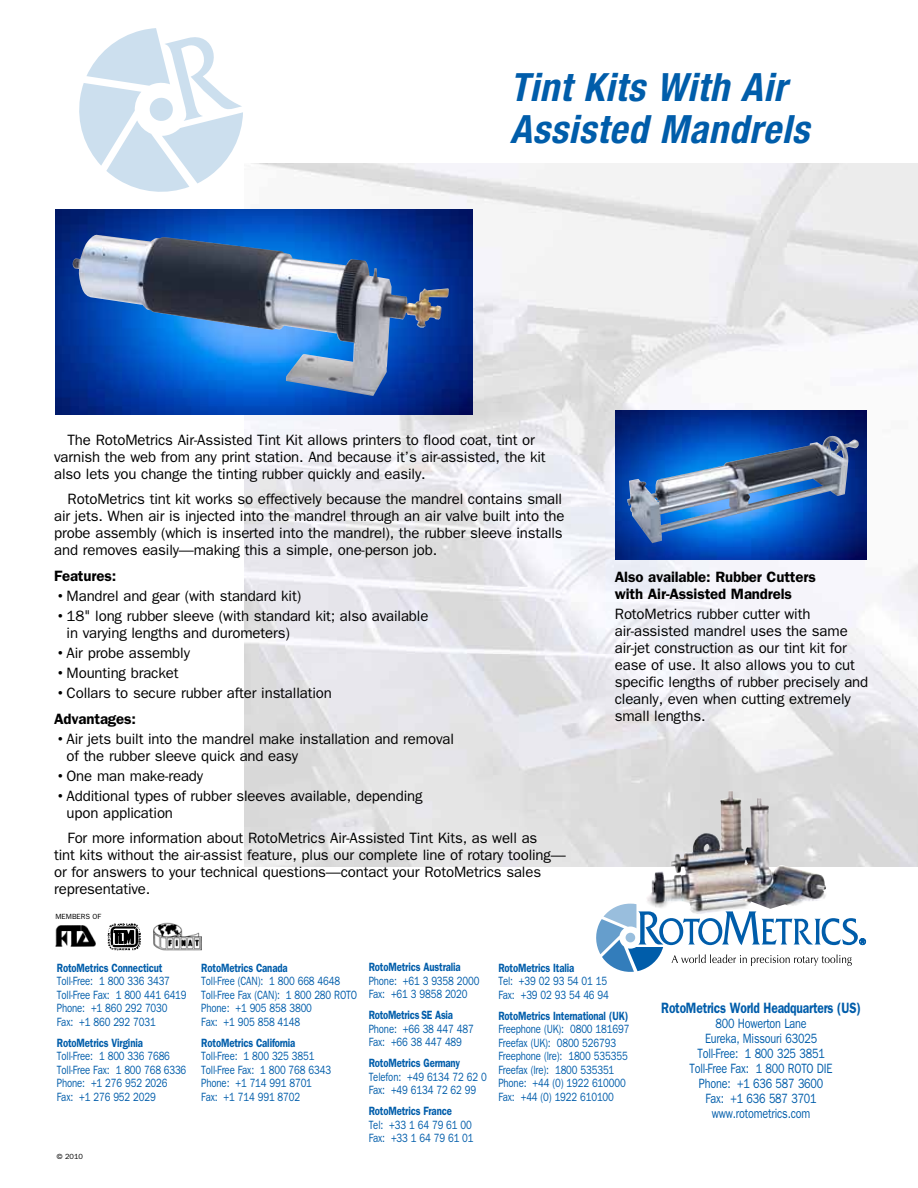
<style>
.page{position:relative;width:918px;height:1188px;background:#fff}
.page>*{position:absolute;margin:0;border:0;box-sizing:border-box;transform-origin:0 0}
.t1{font:italic 700 condensed 39px/42px "Helvetica Neue";letter-spacing:.02em;color:#005daa}
.t2{font:15px/16.8px "Franklin Gothic";letter-spacing:-.01em;color:#000}
.t3{font:600 15px/16.8px "Franklin Gothic";letter-spacing:-.01em;color:#000}
.t4{font:600 15px "Franklin Gothic";letter-spacing:-.015em;color:#005daa;scale:.8 1}
.t5{font:13.5px/15px "Franklin Gothic";letter-spacing:-.015em;color:#005daa;text-align:center;scale:.8 1}
.t6{font:12px/13.5px "Franklin Gothic";letter-spacing:-.015em;color:#005daa;scale:.8 1}
.t7{font:600 12px "Franklin Gothic";letter-spacing:-.015em;color:#005daa;scale:.8 1}
.t8{font:7.5px "Franklin Gothic";color:#000}
.s1{font-size:21px}
.s2{font-family:"Helvetica Neue"}
.s3{font-weight:600}
</style>
<div class="page">
<img style="left:55px;top:926px;width:40px;height:20px">
<img style="left:154px;top:922px;width:48px;height:29px">
<img style="left:107px;top:923px;width:34px;height:28px">
<img style="left:245px;top:163px;width:673px;height:704px">
<svg style="left:596px;top:904px;width:270px;height:68px"></svg>
<img style="left:701px;top:791px;width:29px;height:59px">
<svg style="left:79px;top:28px;width:164px;height:164px"></svg>
<img style="left:55px;top:209px;width:417px;height:205px">
<img style="left:72px;top:235px;width:377px;height:161px">
<img style="left:616px;top:410px;width:251px;height:149px">
<img style="left:627px;top:436px;width:232px;height:107px">
<h1 class="t1" style="left:510px;top:65px;width:301px">Tint Kits With Air<br>Assisted Mandrels</h1>
<p class="t2" style="left:54px;top:432px;width:493px;text-indent:14px">The RotoMetrics Air-Assisted Tint Kit allows printers to flood coat, tint or varnish the web from any print station. And because it’s air-assisted, the kit also lets you change the tinting rubber quickly and easily.</p>
<p class="t2" style="left:54px;top:491px;width:512px;text-indent:14px">RotoMetrics tint kit works so effectively because the mandrel contains small air jets. When air is injected into the mandrel through an air valve built into the probe assembly (which is inserted into the mandrel), the rubber sleeve installs and removes easily—making this a simple, one-person job.</p>
<p class="t3" style="left:54px;top:567px;width:64px">Features:</p>
<p class="t2" style="left:54px;top:587px;width:249px"><span class="s1">•</span>Mandrel and gear (with standard kit)</p>
<p class="t2" style="left:67px;top:607px;width:363px;text-indent:-12px"><span class="s1">•</span>18<span class="s2">"</span> long rubber sleeve (with standard kit; also available in varying lengths and durometers)</p>
<p class="t2" style="left:54px;top:644px;width:137px"><span class="s1">•</span>Air probe assembly</p>
<p class="t2" style="left:54px;top:665px;width:126px"><span class="s1">•</span>Mounting bracket</p>
<p class="t2" style="left:54px;top:680px;width:279px;line-height:25.5px"><span class="s1">•</span>Collars to secure rubber after installation<br><span class="s3">Advantages:</span></p>
<p class="t2" style="left:67px;top:730px;width:389px;text-indent:-12px"><span class="s1">•</span>Air jets built into the mandrel make installation and removal of the rubber sleeve quick and easy</p>
<p class="t2" style="left:54px;top:767px;width:151px"><span class="s1">•</span>One man make-ready</p>
<p class="t2" style="left:67px;top:787px;width:358px;text-indent:-12px"><span class="s1">•</span>Additional types of rubber sleeves available, depending upon application</p>
<p class="t2" style="left:54px;top:830px;width:513px;text-indent:14px">For more information about RotoMetrics Air-Assisted Tint Kits, as well as<br>tint kits without the air-assist feature, plus our complete line of rotary tooling— or for answers to your technical questions—contact your RotoMetrics sales representative.</p>
<p class="t8" style="left:56px;top:912px;width:47px">MEMBERS OF</p>
<p class="t3" style="left:615px;top:569px;width:202px">Also available: Rubber Cutters with Air-Assisted Mandrels</p>
<p class="t2" style="left:615px;top:606px;width:255px">RotoMetrics rubber cutter with air-assisted mandrel uses the same air-jet construction as our tint kit for ease of use. It also allows you to cut specific lengths of rubber precisely and cleanly, even when cutting extremely small lengths.</p>
<p class="t7" style="left:57px;top:960px;width:134px">RotoMetrics Connecticut</p>
<p class="t6" style="left:57px;top:974px;width:164px">Toll-Free: 1 800 336 3437<br>Toll-Free Fax: 1 800 441 6419<br>Phone: +1 860 292 7030<br>Fax: +1 860 292 7031</p>
<p class="t7" style="left:57px;top:1035px;width:109px">RotoMetrics Virginia</p>
<p class="t6" style="left:57px;top:1049px;width:163px">Toll-Free: 1 800 336 7686<br>Toll-Free Fax: 1 800 768 6336<br>Phone: +1 276 952 2026<br>Fax: +1 276 952 2029</p>
<p class="t8" style="left:57px;top:1152px;width:28px">© 2010</p>
<p class="t7" style="left:201px;top:960px;width:109px">RotoMetrics Canada</p>
<p class="t6" style="left:201px;top:974px;width:196px">Toll-Free (CAN): 1 800 668 4648<br>Toll-Free Fax (CAN): 1 800 280 ROTO<br>Phone: +1 905 858 3800<br>Fax: +1 905 858 4148</p>
<p class="t7" style="left:201px;top:1035px;width:119px">RotoMetrics California</p>
<p class="t6" style="left:201px;top:1049px;width:164px">Toll-Free: 1 800 325 3851<br>Toll-Free Fax: 1 800 768 6343<br>Phone: +1 714 991 8701<br>Fax: +1 714 991 8702</p>
<p class="t7" style="left:369px;top:960px;width:117px">RotoMetrics Australia</p>
<p class="t6" style="left:369px;top:974px;width:140px">Phone: +61 3 9358 2000<br>Fax: +61 3 9858 2020</p>
<p class="t7" style="left:369px;top:1008px;width:107px">RotoMetrics SE Asia</p>
<p class="t6" style="left:369px;top:1022px;width:133px">Phone: +66 38 447 487<br>Fax: +66 38 447 489</p>
<p class="t7" style="left:369px;top:1056px;width:116px">RotoMetrics Germany</p>
<p class="t6" style="left:369px;top:1070px;width:149px">Telefon: +49 6134 72 62 0<br>Fax: +49 6134 72 62 99</p>
<p class="t7" style="left:369px;top:1104px;width:106px">RotoMetrics France</p>
<p class="t6" style="left:369px;top:1118px;width:133px">Tel: +33 1 64 79 61 00<br>Fax: +33 1 64 79 61 01</p>
<p class="t7" style="left:498px;top:960px;width:96px">RotoMetrics Italia</p>
<p class="t6" style="left:498px;top:974px;width:140px">Tel: +39 02 93 54 01 15<br>Fax: +39 02 93 54 46 94</p>
<p class="t7" style="left:498px;top:1008px;width:164px">RotoMetrics International (UK)</p>
<p class="t6" style="left:498px;top:1022px;width:165px">Freephone (UK): 0800 181697<br>Freefax (UK): 0800 526793<br>Freephone (lre): 1800 535355<br>Freefax (lre): 1800 535351<br>Phone: +44 (0) 1922 610000<br>Fax: +44 (0) 1922 610100</p>
<p class="t4" style="left:661px;top:999px;width:251px">RotoMetrics World Headquarters (US)</p>
<p class="t5" style="left:690px;top:1016px;width:180px">800 Howerton Lane<br>Eureka, Missouri 63025<br>Toll-Free: 1 800 325 3851<br>Toll-Free Fax: 1 800 ROTO DIE<br>Phone: +1 636 587 3600<br>Fax: +1 636 587 3701 www.rotometrics.com</p>
</div>
